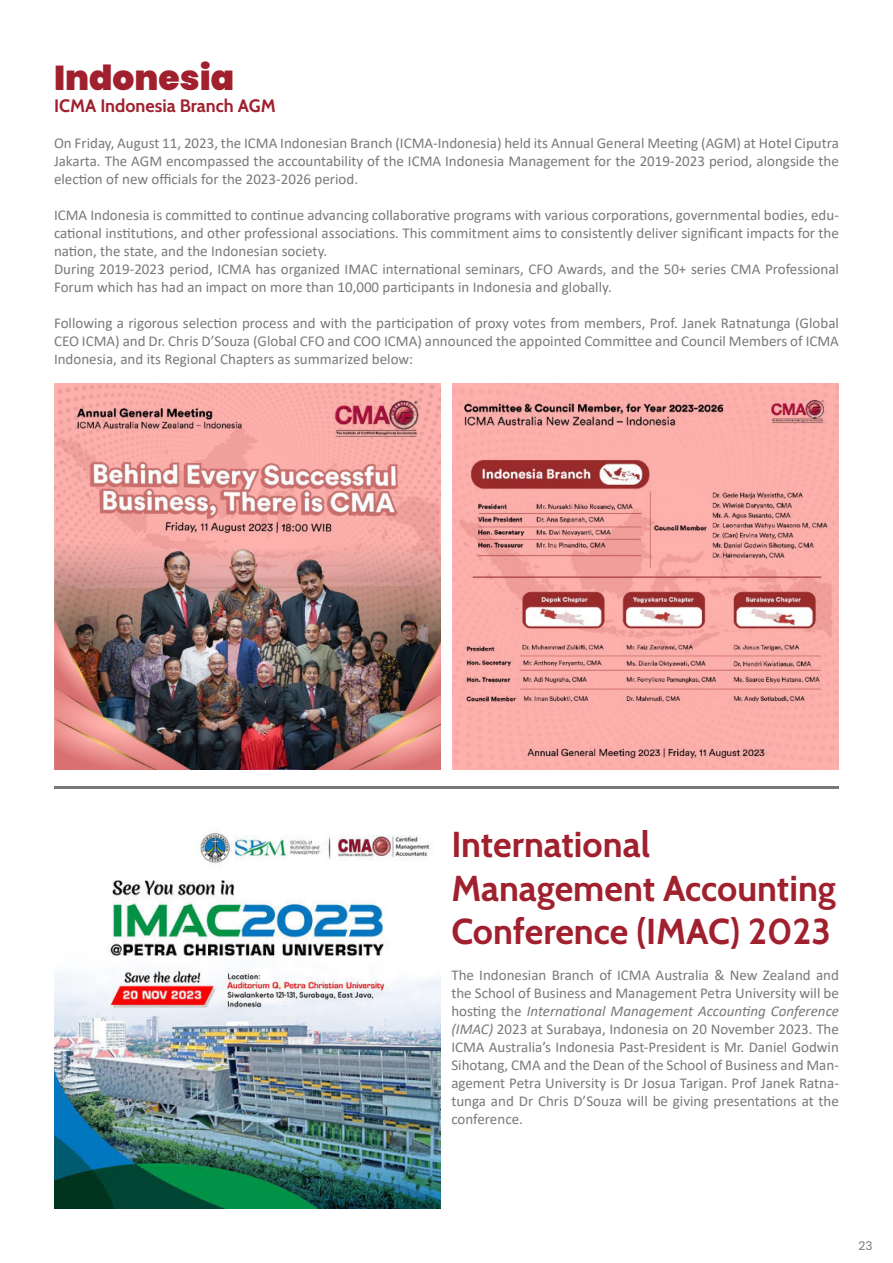
<style>
.page{position:relative;width:893px;height:1263px;background:#fff}
.page>*{position:absolute;margin:0;border:0;box-sizing:border-box;transform-origin:0 0}
.t1{font:700 36px/43.2px "Cabin";color:#a0202e}
.t2{font:900 34.5px "Poppins";color:#a0202e}
.t3{font:700 18px "Cabin";color:#a0202e}
.t4{font:15px/18px "Calibri";color:#78797b;text-align:justify}
.t5{font:12px "Poppins";color:#77787b}
.s1{font-style:italic}
</style>
<div class="page">
<img style="left:54px;top:383px;width:386px;height:386px">
<img style="left:453px;top:383px;width:386px;height:386px">
<img style="left:54px;top:833px;width:386px;height:376px">
<hr style="left:54px;top:787px;width:785px;height:2px;background:#77787b">
<h2 class="t2" style="left:54px;top:58px;width:182px">Indonesia</h2>
<p class="t3" style="left:54px;top:95px;width:223px">ICMA Indonesia Branch AGM</p>
<p class="t4" style="left:54px;top:133px;width:786px">On Friday, August 11, 2023, the ICMA Indonesian Branch (ICMA-Indonesia) held its Annual General Meeting (AGM) at Hotel Ciputra Jakarta. The AGM encompassed the accountability of the ICMA Indonesia Management for the 2019-2023 period, alongside the election of new officials for the 2023-2026 period.</p>
<p class="t4" style="left:54px;top:205px;width:786px;text-align:left">ICMA Indonesia is committed to continue advancing collaborative programs with various corporations, governmental bodies, edu&shy;cational institutions, and other professional associations. This commitment aims to consistently deliver significant impacts for the nation, the state, and the Indonesian society.<br>During 2019-2023 period, ICMA has organized IMAC international seminars, CFO Awards, and the 50+ series CMA Professional Forum which has had an impact on more than 10,000 participants in Indonesia and globally.</p>
<p class="t4" style="left:54px;top:313px;width:786px">Following a rigorous selection process and with the participation of proxy votes from members, Prof. Janek Ratnatunga (Global CEO ICMA) and Dr. Chris D’Souza (Global CFO and COO ICMA) announced the appointed Committee and Council Members of ICMA Indonesia, and its Regional Chapters as summarized below:</p>
<h1 class="t1" style="left:451px;top:823px;width:386px">International<br>Management Accounting<br>Conference (IMAC) 2023</h1>
<p class="t4" style="left:451px;top:965px;width:389px">The Indonesian Branch of ICMA Australia &amp; New Zealand and the School of Business and Management Petra University will be hosting the <span class="s1">International Management Accounting Conference (IMAC)</span> 2023 at Surabaya, Indonesia on 20 November 2023. The ICMA Australia’s Indonesia Past-President is Mr. Daniel Godwin Sihotang, CMA and the Dean of the School of Business and Man&shy;agement Petra University is Dr Josua Tarigan. Prof Janek Ratna&shy;tunga and Dr Chris D’Souza will be giving presentations at the conference.</p>
<p class="t5" style="left:859px;top:1239px;width:15px">23</p>
</div>
